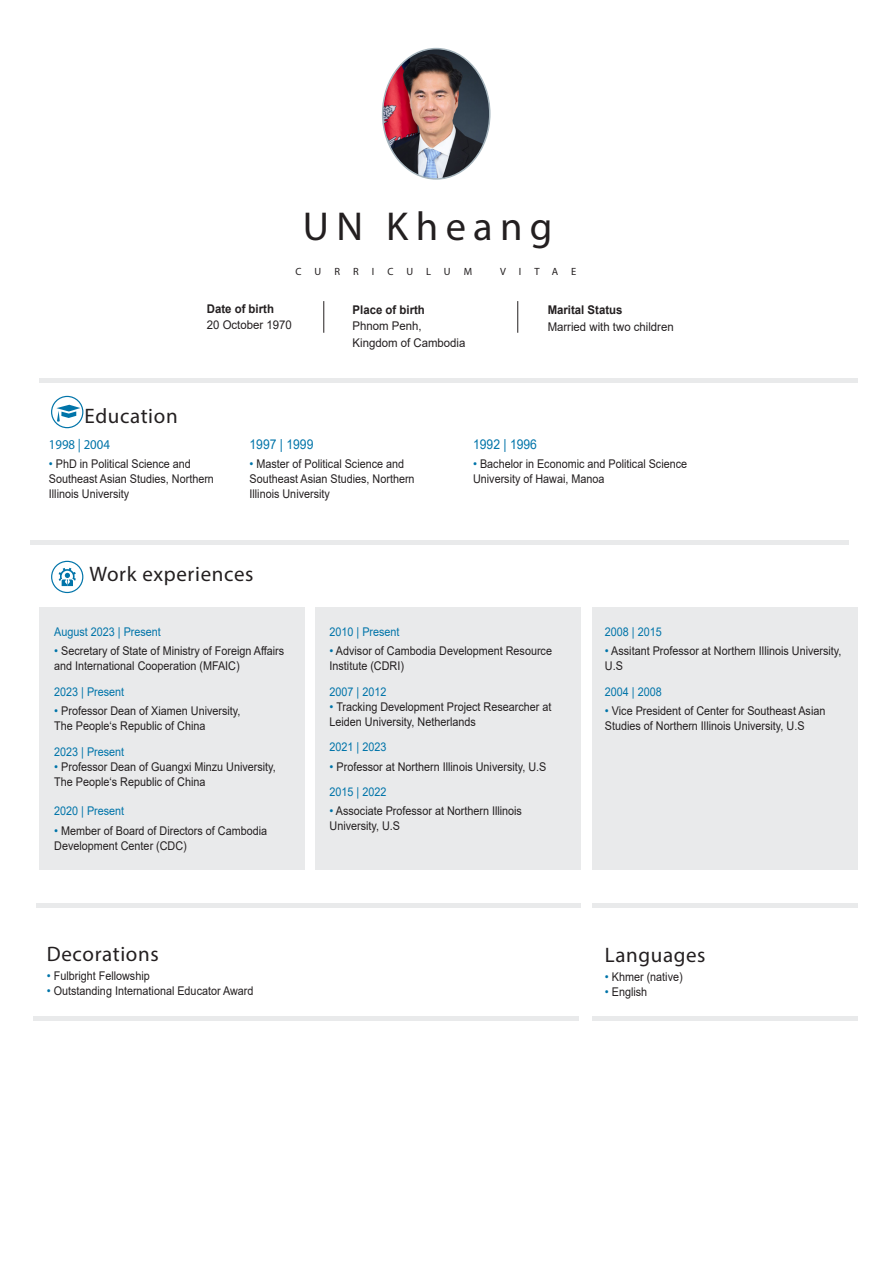
<style>
.page{position:relative;width:893px;height:1263px;background:#fff}
.page>*{position:absolute;margin:0;border:0;box-sizing:border-box;transform-origin:0 0}
.t1{font:40.5px "Myriad Pro";letter-spacing:.18em;color:#231f20}
.Text_light_8pt{font:21px "Myriad Pro";letter-spacing:.03em;color:#231f20}
.Text_light_8pt-2{font:13.5px "Arial";color:#0074a9;scale:.9 1}
.Text_light_8pt-3{font:13.5px "Myriad Pro";color:#0074a9;scale:.95 1}
.Text_light_8pt-4{font:12px/15px "Arial";color:#231f20;scale:.9 1}
.Text_bold_8pt{font:12px/15px "Arial";color:#231f20;scale:.9 1}
.Text_bold_8pt-2{font:12px "Arial";color:#0074a9;scale:.9 1}
.Headline_20pt{font:12px/16.5px "Arial";color:#231f20;scale:.95 1}
.Text_light_8pt-5{font:12px "Arial";color:#0074a9;scale:.9 1}
.Text_bold_8pt-3{font:10.5px "Myriad Pro";letter-spacing:1.24em;color:#231f20}
.s1{font-weight:700}
.s2{color:#0074a9}
</style>
<div class="page">
<div style="left:39px;top:607px;width:265px;height:263px;background:#e9eaeb"></div>
<div style="left:315px;top:607px;width:265px;height:263px;background:#e9eaeb"></div>
<div style="left:592px;top:607px;width:265px;height:263px;background:#e9eaeb"></div>
<hr style="left:39px;top:379px;width:818px;height:4px;background:#e9eaeb">
<hr style="left:36px;top:904px;width:266px;height:4px;background:#e9eaeb">
<div style="left:34px;top:1016px;width:270px;height:5px;background:#e9eaeb"></div>
<hr style="left:283px;top:904px;width:297px;height:4px;background:#e9eaeb">
<div style="left:291px;top:1016px;width:288px;height:5px;background:#e9eaeb"></div>
<div style="left:592px;top:903px;width:265px;height:5px;background:#e9eaeb"></div>
<div style="left:592px;top:1016px;width:265px;height:5px;background:#e9eaeb"></div>
<div style="left:30px;top:540px;width:818px;height:5px;background:#e9eaeb"></div>
<hr style="left:323px;top:301px;width:1px;height:32px;background:#231f20">
<hr style="left:517px;top:301px;width:1px;height:32px;background:#231f20">
<svg style="left:59px;top:568px;width:17px;height:18px"></svg>
<div style="left:51px;top:561px;width:32px;height:32px;border:1px solid #0074a9;border-radius:50%"></div>
<svg style="left:56px;top:405px;width:24px;height:17px"></svg>
<div style="left:51px;top:396px;width:32px;height:32px;border:1px solid #0074a9;border-radius:50%"></div>
<img style="left:383px;top:49px;width:107px;height:130px">
<div style="left:382px;top:48px;width:108px;height:132px;border:2px solid #a7b6be;border-radius:50%"></div>
<p class="t1" style="left:303px;top:201px;width:251px">UN Kheang</p>
<p class="Text_bold_8pt-3" style="left:296px;top:265px;width:178px">CURRICULUM</p>
<p class="Text_bold_8pt-3" style="left:500px;top:265px;width:78px">VITAE</p>
<p class="Text_light_8pt" style="left:84px;top:402px;width:95px">Education</p>
<p class="Headline_20pt" style="left:207px;top:300px;width:91px"><span class="s1">Date of birth<br></span>20 October 1970</p>
<p class="Headline_20pt" style="left:353px;top:301px;width:120px"><span class="s1">Place of birth<br></span>Phnom Penh,<br>Kingdom of Cambodia</p>
<p class="Headline_20pt" style="left:548px;top:302px;width:134px"><span class="s1">Marital Status<br></span>Married with two children</p>
<p class="Text_light_8pt-3" style="left:49px;top:436px;width:66px">1998 | 2004</p>
<p class="Text_light_8pt-4" style="left:49px;top:457px;width:185px"><span class="s2">•</span> PhD in Political Science and<br>Southeast Asian Studies, Northern<br>Illinois University</p>
<p class="Text_light_8pt-2" style="left:250px;top:435px;width:73px">1997 | 1999</p>
<p class="Text_light_8pt-4" style="left:250px;top:457px;width:185px"><span class="s2">•</span> Master of Political Science and<br>Southeast Asian Studies, Northern<br>Illinois University</p>
<p class="Text_light_8pt" style="left:89px;top:561px;width:166px">Work experiences</p>
<p class="Text_light_8pt-2" style="left:473px;top:435px;width:73px">1992 | 1996</p>
<p class="Text_light_8pt-4" style="left:473px;top:457px;width:239px"><span class="s2">•</span> Bachelor in Economic and Political Science<br>University of Hawai, Manoa</p>
<p class="Text_bold_8pt-2" style="left:54px;top:623px;width:120px">August 2023 | Present</p>
<p class="Text_light_8pt-4" style="left:54px;top:643px;width:257px"><span class="s2">•</span> Secretary of State of Ministry of Foreign Affairs and International Cooperation (MFAIC)</p>
<p class="Text_bold_8pt-2" style="left:54px;top:683px;width:79px">2023 | Present</p>
<p class="Text_light_8pt-4" style="left:54px;top:703px;width:208px"><span class="s2">•</span> Professor Dean of Xiamen University,<br>The People‘s Republic of China</p>
<p class="Text_bold_8pt-2" style="left:54px;top:743px;width:79px">2023 | Present</p>
<p class="Text_bold_8pt" style="left:54px;top:759px;width:248px"><span class="s2">•</span> Professor Dean of Guangxi Minzu University,<br>The People‘s Republic of China</p>
<p class="Text_light_8pt-5" style="left:54px;top:803px;width:79px">2020 | Present</p>
<p class="Text_light_8pt-4" style="left:54px;top:823px;width:238px"><span class="s2">•</span> Member of Board of Directors of Cambodia<br>Development Center (CDC)</p>
<p class="Text_light_8pt" style="left:47px;top:941px;width:113px">Decorations</p>
<p class="Text_light_8pt-4" style="left:47px;top:968px;width:116px"><span class="s2">•</span> Fulbright Fellowship</p>
<p class="Text_light_8pt-4" style="left:47px;top:983px;width:231px"><span class="s2">•</span> Outstanding International Educator Award</p>
<p class="Text_bold_8pt-2" style="left:330px;top:623px;width:79px">2010 | Present</p>
<p class="Text_light_8pt-4" style="left:330px;top:643px;width:249px"><span class="s2">•</span> Advisor of Cambodia Development Resource<br>Institute (CDRI)</p>
<p class="Text_bold_8pt-2" style="left:330px;top:683px;width:65px">2007 | 2012</p>
<p class="Text_bold_8pt" style="left:330px;top:699px;width:248px"><span class="s2">•</span> Tracking Development Project Researcher at<br>Leiden University, Netherlands</p>
<p class="Text_bold_8pt-2" style="left:330px;top:739px;width:65px">2021 | 2023</p>
<p class="Text_light_8pt-4" style="left:330px;top:759px;width:242px"><span class="s2">•</span> Professor at Northern Illinois University, U.S</p>
<p class="Text_bold_8pt-2" style="left:330px;top:783px;width:65px">2015 | 2022</p>
<p class="Text_light_8pt-4" style="left:330px;top:803px;width:215px"><span class="s2">•</span> Associate Professor at Northern Illinois<br>University, U.S</p>
<p class="Text_bold_8pt-2" style="left:605px;top:623px;width:65px">2008 | 2015</p>
<p class="Text_light_8pt-4" style="left:605px;top:643px;width:264px"><span class="s2">•</span> Assitant Professor at Northern Illinois University,<br>U.S</p>
<p class="Text_bold_8pt-2" style="left:605px;top:683px;width:65px">2004 | 2008</p>
<p class="Text_light_8pt-4" style="left:605px;top:703px;width:247px"><span class="s2">•</span> Vice President of Center for Southeast Asian<br>Studies of Northern Illinois University, U.S</p>
<p class="Text_light_8pt" style="left:605px;top:942px;width:102px">Languages</p>
<p class="Text_light_8pt-4" style="left:605px;top:969px;width:88px"><span class="s2">•</span> Khmer (native)</p>
<p class="Text_light_8pt-4" style="left:605px;top:984px;width:49px"><span class="s2">•</span> English</p>
</div>
